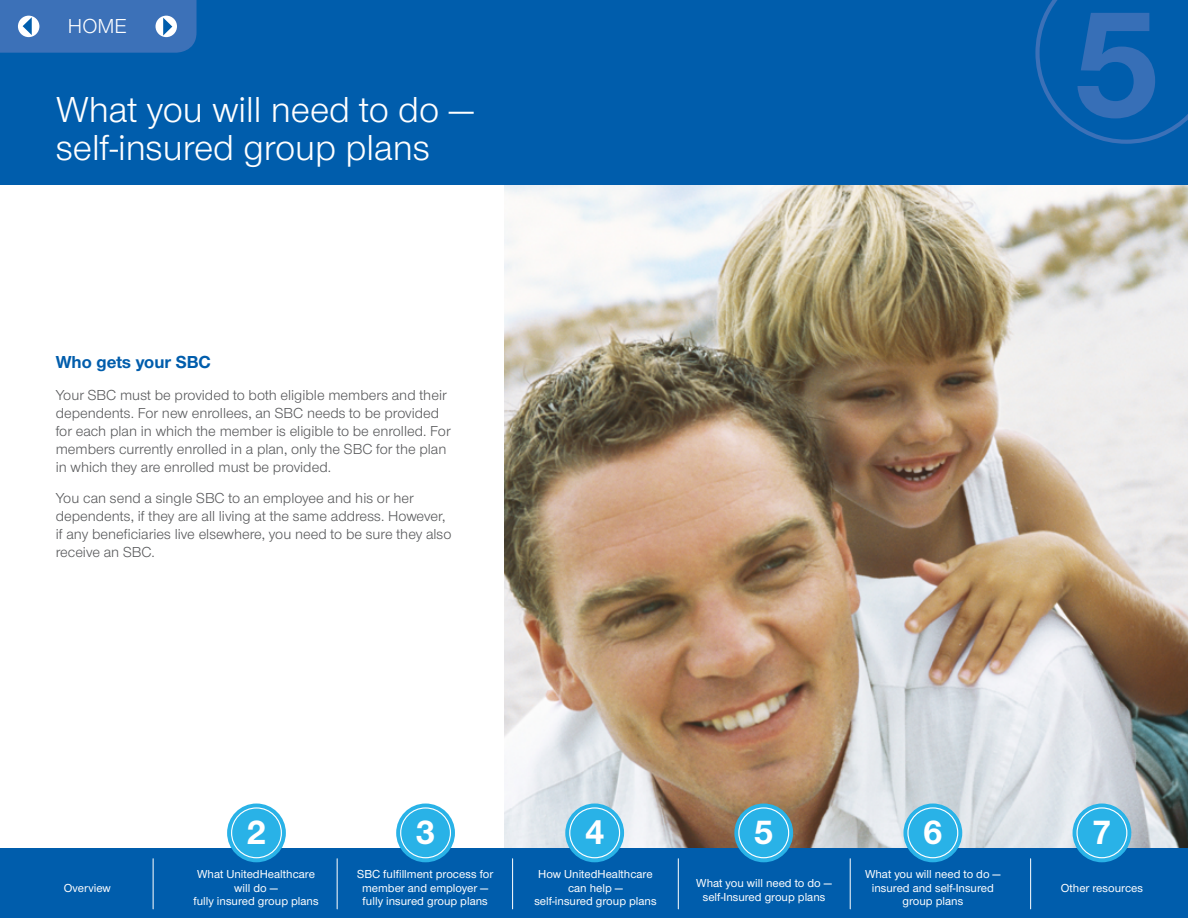
<style>
.page{position:relative;width:1188px;height:918px;background:#fff}
.page>*{position:absolute;margin:0;border:0;box-sizing:border-box;transform-origin:0 0}
.t1{font:700 156px "UHC Sans";color:#376fb7}
.t2{font:37.5px/37.5px "UHC Sans";color:#fff}
.t3{font:700 34.95px "UHC Sans";color:#fff}
.t4{font:21px "UHC Sans";color:#fff}
.t5{font:700 18px "UHC Sans";color:#005dac}
.t6{font:15px/18px "UHC Sans";color:#58595b}
.t7{font:500 12px/13.5px "UHC Sans";color:#fff;text-align:center}
</style>
<div class="page">
<img style="left:504px;top:185px;width:684px;height:664px">
<div style="left:0;top:0;width:1188px;height:185px;background:#005dac"></div>
<svg style="left:0;top:0;width:197px;height:53px;background:#4478bb"></svg>
<svg style="left:1035px;top:0;width:153px;height:144px"></svg>
<div style="left:0;top:849px;width:1188px;height:69px;background:#005dac"></div>
<div style="left:227px;top:804px;width:59px;height:58px;background:#29b2e7;border-radius:50%"></div>
<div style="left:231px;top:807px;width:51px;height:51px;border:1px solid #fff;border-radius:50%"></div>
<div style="left:1073px;top:804px;width:58px;height:58px;background:#29b2e7;border-radius:50%"></div>
<div style="left:1076px;top:807px;width:51px;height:51px;border:1px solid #fff;border-radius:50%"></div>
<div style="left:903px;top:804px;width:59px;height:58px;background:#29b2e7;border-radius:50%"></div>
<div style="left:907px;top:807px;width:51px;height:51px;border:1px solid #fff;border-radius:50%"></div>
<div style="left:734px;top:804px;width:59px;height:58px;background:#29b2e7;border-radius:50%"></div>
<div style="left:738px;top:807px;width:51px;height:51px;border:1px solid #fff;border-radius:50%"></div>
<div style="left:565px;top:804px;width:59px;height:58px;background:#29b2e7;border-radius:50%"></div>
<div style="left:569px;top:807px;width:51px;height:51px;border:1px solid #fff;border-radius:50%"></div>
<div style="left:396px;top:804px;width:59px;height:58px;background:#29b2e7;border-radius:50%"></div>
<div style="left:400px;top:807px;width:51px;height:51px;border:1px solid #fff;border-radius:50%"></div>
<hr style="left:153px;top:859px;width:1px;height:50px;background:#fff">
<hr style="left:337px;top:859px;width:1px;height:50px;background:#fff">
<hr style="left:512px;top:859px;width:1px;height:50px;background:#fff">
<hr style="left:678px;top:859px;width:1px;height:50px;background:#fff">
<hr style="left:850px;top:859px;width:1px;height:50px;background:#fff">
<hr style="left:1030px;top:859px;width:1px;height:50px;background:#fff">
<h3 class="t4" style="left:68px;top:13px;width:60px">HOME</h3>
<h2 class="t2" style="left:56px;top:90px;width:419px">What you will need to do — self-insured group plans</h2>
<p class="t5" style="left:56px;top:350px;width:157px">Who gets your SBC</p>
<p class="t6" style="left:56px;top:385px;width:396px">Your SBC must be provided to both eligible members and their dependents. For new enrollees, an SBC needs to be provided for each plan in which the member is eligible to be enrolled. For members currently enrolled in a plan, only the SBC for the plan in which they are enrolled must be provided.</p>
<p class="t6" style="left:56px;top:489px;width:397px">You can send a single SBC to an employee and his or her dependents, if they are all living at the same address. However, if any beneficiaries live elsewhere, you need to be sure they also receive an SBC.</p>
<h3 class="t3" style="left:246px;top:809px;width:21px">2</h3>
<h3 class="t3" style="left:416px;top:809px;width:21px">3</h3>
<h3 class="t3" style="left:585px;top:809px;width:21px">4</h3>
<h3 class="t3" style="left:754px;top:809px;width:21px">5</h3>
<h1 class="t1" style="left:1073px;top:-40px;width:91px">5</h1>
<h3 class="t3" style="left:923px;top:809px;width:21px">6</h3>
<h3 class="t3" style="left:1092px;top:809px;width:21px">7</h3>
<p class="t7" style="left:357px;top:867px;width:138px">SBC fulfillment process for member and employer — fully insured group plans</p>
<p class="t7" style="left:193px;top:867px;width:127px">What UnitedHealthcare will do —<br>fully insured group plans</p>
<p class="t7" style="left:534px;top:867px;width:124px">How UnitedHealthcare can help —<br>self-insured group plans</p>
<p class="t7" style="left:865px;top:867px;width:137px">What you will need to do — insured and self-Insured group plans</p>
<p class="t7" style="left:696px;top:876px;width:137px">What you will need to do — self-Insured group plans</p>
<p class="t7" style="left:64px;top:881px;width:48px">Overview</p>
<p class="t7" style="left:1061px;top:881px;width:84px">Other resources</p>
</div>
